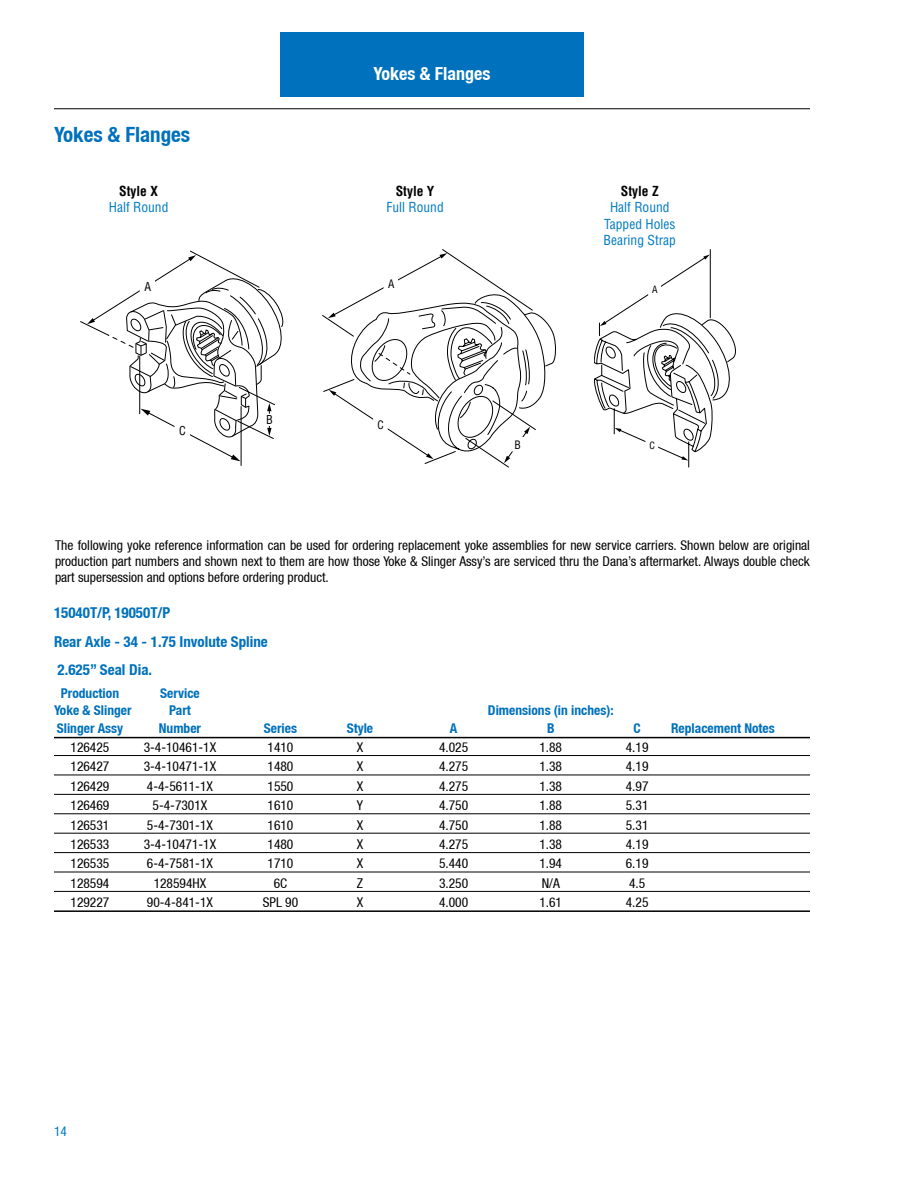
<style>
.page{position:relative;width:918px;height:1188px;background:#fff}
.page>*{position:absolute;margin:0;border:0;box-sizing:border-box;transform-origin:0 0}
.t1{font:700 condensed 21px "Helvetica Neue LT";color:#0071bc}
.t2{font:700 condensed 18px "Helvetica Neue LT";color:#fff}
.t3{font:700 condensed 15px/28.8px "Helvetica Neue LT";color:#0071bc}
.t4{font:condensed 13.5px/16.2px "Helvetica Neue LT";color:#000;text-align:justify}
.t5{font:700 condensed 13.5px "Helvetica Neue LT";color:#0071bc}
.t6{font:condensed 13.5px/16.2px "Helvetica";color:#007bc3;text-align:center}
.t7{font:700 condensed 13.5px "Helvetica";color:#000}
.t8{font:condensed 13.5px "Helvetica Neue LT";color:#007ac2}
.t9{font:condensed 12px "Helvetica";color:#000}
.t10{font:condensed 11.4px "Helvetica";color:#000}
.t11{font:condensed 9.9px "Helvetica";color:#000}
</style>
<div class="page">
<div style="left:280px;top:32px;width:304px;height:65px;background:#0071bc"></div>
<hr style="left:54px;top:108px;width:756px;height:1px;background:#000">
<hr style="left:241px;top:406px;width:1px;height:60px;background:#000">
<svg style="left:80px;top:250px;width:204px;height:211px"></svg>
<div style="left:140px;top:279px;width:14px;height:14px;background:#fff"></div>
<div style="left:262px;top:414px;width:14px;height:11px;background:#fff"></div>
<svg style="left:323px;top:253px;width:233px;height:211px"></svg>
<div style="left:510px;top:437px;width:14px;height:14px;background:#fff"></div>
<svg style="left:594px;top:249px;width:142px;height:218px"></svg>
<div style="left:648px;top:283px;width:13px;height:13px;background:#fff"></div>
<hr style="left:54px;top:737px;width:756px;height:1px;background:#000">
<hr style="left:54px;top:755px;width:756px;height:1px;background:#000">
<hr style="left:54px;top:775px;width:756px;height:1px;background:#000">
<hr style="left:54px;top:794px;width:756px;height:1px;background:#000">
<hr style="left:54px;top:813px;width:756px;height:1px;background:#000">
<hr style="left:54px;top:833px;width:756px;height:1px;background:#000">
<hr style="left:54px;top:852px;width:756px;height:1px;background:#000">
<hr style="left:54px;top:872px;width:756px;height:1px;background:#000">
<hr style="left:54px;top:891px;width:756px;height:1px;background:#000">
<hr style="left:54px;top:910px;width:756px;height:2px;background:#000">
<h2 class="t2" style="left:374px;top:63px;width:118px">Yokes &amp; Flanges</h2>
<h1 class="t1" style="left:54px;top:121px;width:138px">Yokes &amp; Flanges</h1>
<p class="t7" style="left:119px;top:183px;width:40px">Style X</p>
<p class="t6" style="left:109px;top:199px;width:61px">Half Round</p>
<p class="t7" style="left:396px;top:183px;width:40px">Style Y</p>
<p class="t6" style="left:386px;top:199px;width:59px">Full Round</p>
<p class="t7" style="left:621px;top:183px;width:39px">Style Z</p>
<p class="t6" style="left:604px;top:199px;width:74px">Half Round<br>Tapped Holes<br>Bearing Strap</p>
<p class="t9" style="left:144px;top:279px;width:8px">A</p>
<p class="t10" style="left:388px;top:276px;width:8px">A</p>
<p class="t11" style="left:652px;top:284px;width:7px">A</p>
<p class="t9" style="left:179px;top:423px;width:8px">C</p>
<p class="t9" style="left:266px;top:412px;width:8px">B</p>
<p class="t10" style="left:378px;top:418px;width:8px">C</p>
<p class="t10" style="left:515px;top:438px;width:8px">B</p>
<p class="t11" style="left:649px;top:439px;width:7px">C</p>
<p class="t4" style="left:55px;top:537px;width:757px">The following yoke reference information can be used for ordering replacement yoke assemblies for new service carriers. Shown below are original production part numbers and shown next to them are how those Yoke &amp; Slinger Assy’s are serviced thru the Dana’s aftermarket. Always double check part supersession and options before ordering product.</p>
<p class="t3" style="left:54px;top:598px;width:215px">15040T/P, 19050T/P<br>Rear Axle - 34 - 1.75 Involute Spline<br>2.625” Seal Dia.</p>
<p class="t5" style="left:61px;top:685px;width:60px">Production</p>
<p class="t5" style="left:160px;top:685px;width:41px">Service</p>
<p class="t5" style="left:54px;top:702px;width:79px">Yoke &amp; Slinger</p>
<p class="t5" style="left:169px;top:702px;width:23px">Part</p>
<p class="t5" style="left:488px;top:702px;width:127px">Dimensions (in inches):</p>
<p class="t5" style="left:57px;top:720px;width:68px">Slinger Assy</p>
<p class="t5" style="left:159px;top:720px;width:44px">Number</p>
<p class="t5" style="left:264px;top:720px;width:35px">Series</p>
<p class="t5" style="left:347px;top:720px;width:28px">Style</p>
<p class="t5" style="left:450px;top:720px;width:9px">A</p>
<p class="t5" style="left:547px;top:720px;width:9px">B</p>
<p class="t5" style="left:634px;top:720px;width:9px">C</p>
<p class="t5" style="left:671px;top:720px;width:105px">Replacement Notes</p>
<p class="t4" style="left:71px;top:739px;width:40px">126425</p>
<p class="t4" style="left:144px;top:739px;width:74px">3-4-10461-1X</p>
<p class="t4" style="left:268px;top:739px;width:27px">1410</p>
<p class="t4" style="left:357px;top:739px;width:8px">X</p>
<p class="t4" style="left:439px;top:739px;width:31px">4.025</p>
<p class="t4" style="left:539px;top:739px;width:24px">1.88</p>
<p class="t4" style="left:626px;top:739px;width:24px">4.19</p>
<p class="t4" style="left:71px;top:758px;width:40px">126427</p>
<p class="t4" style="left:144px;top:758px;width:74px">3-4-10471-1X</p>
<p class="t4" style="left:268px;top:758px;width:27px">1480</p>
<p class="t4" style="left:357px;top:758px;width:8px">X</p>
<p class="t4" style="left:439px;top:758px;width:31px">4.275</p>
<p class="t4" style="left:539px;top:758px;width:24px">1.38</p>
<p class="t4" style="left:626px;top:758px;width:24px">4.19</p>
<p class="t4" style="left:71px;top:778px;width:40px">126429</p>
<p class="t4" style="left:147px;top:778px;width:68px">4-4-5611-1X</p>
<p class="t4" style="left:268px;top:778px;width:27px">1550</p>
<p class="t4" style="left:357px;top:778px;width:8px">X</p>
<p class="t4" style="left:439px;top:778px;width:31px">4.275</p>
<p class="t4" style="left:539px;top:778px;width:24px">1.38</p>
<p class="t4" style="left:626px;top:778px;width:24px">4.97</p>
<p class="t4" style="left:71px;top:797px;width:40px">126469</p>
<p class="t4" style="left:153px;top:797px;width:56px">5-4-7301X</p>
<p class="t4" style="left:268px;top:797px;width:27px">1610</p>
<p class="t4" style="left:357px;top:797px;width:8px">Y</p>
<p class="t4" style="left:439px;top:797px;width:31px">4.750</p>
<p class="t4" style="left:539px;top:797px;width:24px">1.88</p>
<p class="t4" style="left:626px;top:797px;width:24px">5.31</p>
<p class="t4" style="left:71px;top:817px;width:40px">126531</p>
<p class="t4" style="left:147px;top:817px;width:68px">5-4-7301-1X</p>
<p class="t4" style="left:268px;top:817px;width:27px">1610</p>
<p class="t4" style="left:357px;top:817px;width:8px">X</p>
<p class="t4" style="left:439px;top:817px;width:31px">4.750</p>
<p class="t4" style="left:539px;top:817px;width:24px">1.88</p>
<p class="t4" style="left:626px;top:817px;width:24px">5.31</p>
<p class="t4" style="left:71px;top:836px;width:40px">126533</p>
<p class="t4" style="left:144px;top:836px;width:74px">3-4-10471-1X</p>
<p class="t4" style="left:268px;top:836px;width:27px">1480</p>
<p class="t4" style="left:357px;top:836px;width:8px">X</p>
<p class="t4" style="left:439px;top:836px;width:31px">4.275</p>
<p class="t4" style="left:539px;top:836px;width:24px">1.38</p>
<p class="t4" style="left:626px;top:836px;width:24px">4.19</p>
<p class="t4" style="left:71px;top:855px;width:40px">126535</p>
<p class="t4" style="left:147px;top:855px;width:68px">6-4-7581-1X</p>
<p class="t4" style="left:268px;top:855px;width:27px">1710</p>
<p class="t4" style="left:357px;top:855px;width:8px">X</p>
<p class="t4" style="left:439px;top:855px;width:31px">5.440</p>
<p class="t4" style="left:539px;top:855px;width:24px">1.94</p>
<p class="t4" style="left:626px;top:855px;width:24px">6.19</p>
<p class="t4" style="left:71px;top:875px;width:40px">128594</p>
<p class="t4" style="left:154px;top:875px;width:54px">128594HX</p>
<p class="t4" style="left:274px;top:875px;width:15px">6C</p>
<p class="t4" style="left:357px;top:875px;width:8px">Z</p>
<p class="t4" style="left:439px;top:875px;width:31px">3.250</p>
<p class="t4" style="left:542px;top:875px;width:20px">N/A</p>
<p class="t4" style="left:629px;top:875px;width:18px">4.5</p>
<p class="t4" style="left:71px;top:894px;width:40px">129227</p>
<p class="t4" style="left:147px;top:894px;width:68px">90-4-841-1X</p>
<p class="t4" style="left:263px;top:894px;width:37px">SPL 90</p>
<p class="t4" style="left:357px;top:894px;width:8px">X</p>
<p class="t4" style="left:439px;top:894px;width:31px">4.000</p>
<p class="t4" style="left:539px;top:894px;width:24px">1.61</p>
<p class="t4" style="left:626px;top:894px;width:24px">4.25</p>
<p class="t8" style="left:54px;top:1123px;width:14px">14</p>
</div>
